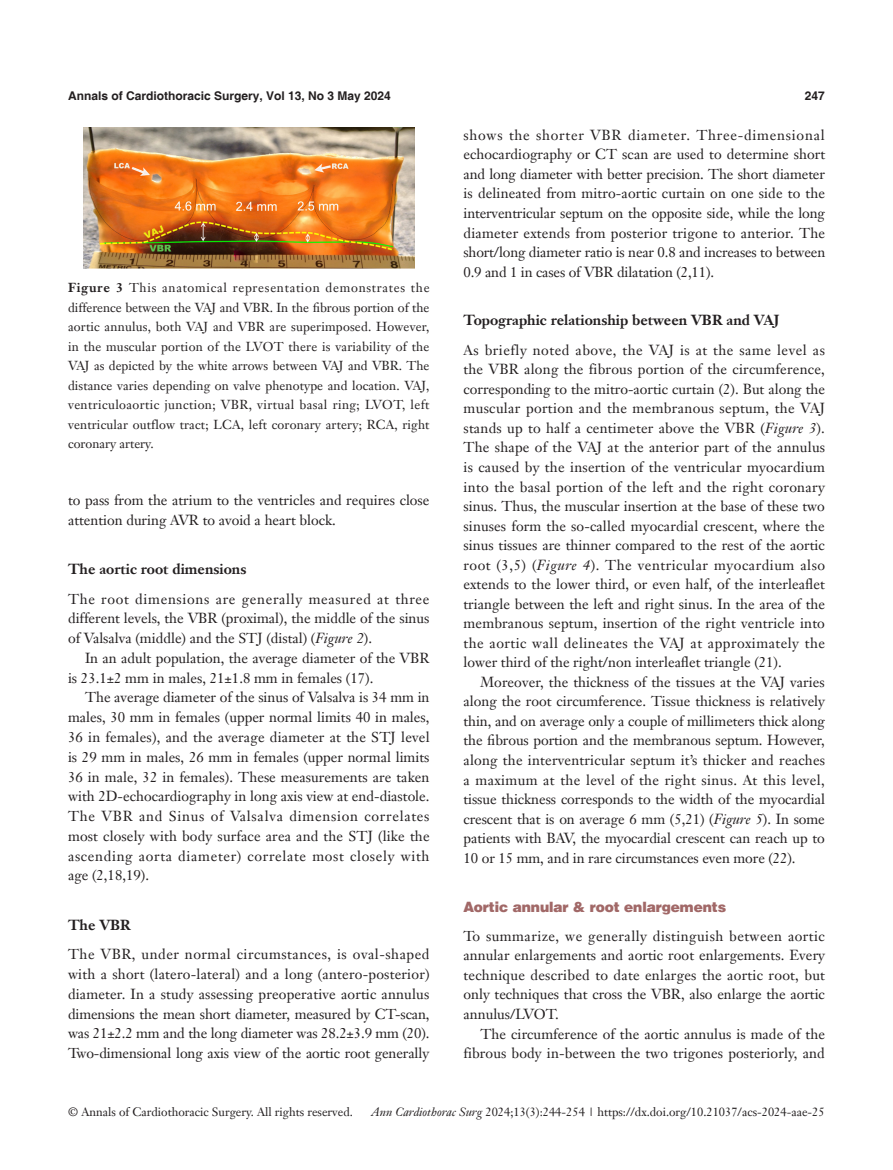
<style>
.page{position:relative;width:893px;height:1170px;background:#fff}
.page>*{position:absolute;margin:0;border:0;box-sizing:border-box;transform-origin:0 0}
.t1{font:14.25px/19.5px "Janson Text LT";color:#231f20;text-align:justify}
._2ji-6_5{font:700 14.25px "Janson Text LT";color:#231f20}
._1ji-6_5{font:900 14.25px "Helvetica";color:#a16867}
.tuzhu{font:12.75px/19.5px "Janson Text LT";letter-spacing:.015em;color:#231f20;text-align:justify}
.t2{font:12px "Janson Text LT";color:#231f20}
.t3{font:700 12px "Helvetica";color:#231f20}
.s1{font-weight:700}
.s2{font-style:italic}
</style>
<div class="page">
<img style="left:83px;top:128px;width:331px;height:140px">
<p class="t3" style="left:68px;top:88px;width:324px">Annals of Cardiothoracic Surgery, Vol 13, No 3 May 2024</p>
<p class="t3" style="left:805px;top:88px;width:22px">247</p>
<p class="tuzhu" style="left:68px;top:278px;width:363px"><span class="s1">Figure 3</span> This anatomical representation demonstrates the difference between the VAJ and VBR. In the fibrous portion of the aortic annulus, both VAJ and VBR are superimposed. However, in the muscular portion of the LVOT there is variability of the VAJ as depicted by the white arrows between VAJ and VBR. The distance varies depending on valve phenotype and location. VAJ, ventriculoaortic junction; VBR, virtual basal ring; LVOT, left ventricular outflow tract; LCA, left coronary artery; RCA, right coronary artery.</p>
<p class="t1" style="left:68px;top:490px;width:363px">to pass from the atrium to the ventricles and requires close attention during AVR to avoid a heart block.</p>
<p class="_2ji-6_5" style="left:68px;top:559px;width:180px">The aortic root dimensions</p>
<p class="t1" style="left:68px;top:588px;width:363px">The root dimensions are generally measured at three different levels, the VBR (proximal), the middle of the sinus of Valsalva (middle) and the STJ (distal) (<span class="s2">Figure 2</span>).</p>
<p class="t1" style="left:68px;top:648px;width:363px;text-indent:17px">In an adult population, the average diameter of the VBR is 23.1±2 mm in males, 21±1.8 mm in females (17).</p>
<p class="t1" style="left:68px;top:687px;width:363px;text-indent:17px">The average diameter of the sinus of Valsalva is 34 mm in males, 30 mm in females (upper normal limits 40 in males, 36 in females), and the average diameter at the STJ level is 29 mm in males, 26 mm in females (upper normal limits 36 in male, 32 in females). These measurements are taken with 2D-echocardiography in long axis view at end-diastole.<br>The VBR and Sinus of Valsalva dimension correlates most closely with body surface area and the STJ (like the ascending aorta diameter) correlate most closely with age (2,18,19).</p>
<p class="_2ji-6_5" style="left:68px;top:915px;width:64px">The VBR</p>
<p class="t1" style="left:68px;top:944px;width:363px">The VBR, under normal circumstances, is oval-shaped with a short (latero-lateral) and a long (antero-posterior) diameter. In a study assessing preoperative aortic annulus dimensions the mean short diameter, measured by CT-scan, was 21±2.2 mm and the long diameter was 28.2±3.9 mm (20).<br>Two-dimensional long axis view of the aortic root generally</p>
<p class="t1" style="left:463px;top:125px;width:363px">shows the shorter VBR diameter. Three-dimensional echocardiography or CT scan are used to determine short and long diameter with better precision. The short diameter is delineated from mitro-aortic curtain on one side to the interventricular septum on the opposite side, while the long diameter extends from posterior trigone to anterior. The short/long diameter ratio is near 0.8 and increases to between 0.9 and 1 in cases of VBR dilatation (2,11).</p>
<p class="_2ji-6_5" style="left:463px;top:311px;width:318px">Topographic relationship between VBR and VAJ</p>
<p class="t1" style="left:463px;top:340px;width:363px">As briefly noted above, the VAJ is at the same level as the VBR along the fibrous portion of the circumference, corresponding to the mitro-aortic curtain (2). But along the muscular portion and the membranous septum, the VAJ stands up to half a centimeter above the VBR (<span class="s2">Figure 3</span>).<br>The shape of the VAJ at the anterior part of the annulus is caused by the insertion of the ventricular myocardium into the basal portion of the left and the right coronary sinus. Thus, the muscular insertion at the base of these two sinuses form the so-called myocardial crescent, where the sinus tissues are thinner compared to the rest of the aortic root (3,5) (<span class="s2">Figure 4</span>). The ventricular myocardium also extends to the lower third, or even half, of the interleaflet triangle between the left and right sinus. In the area of the membranous septum, insertion of the right ventricle into the aortic wall delineates the VAJ at approximately the lower third of the right/non interleaflet triangle (21).</p>
<p class="t1" style="left:463px;top:672px;width:363px;text-indent:17px">Moreover, the thickness of the tissues at the VAJ varies along the root circumference. Tissue thickness is relatively thin, and on average only a couple of millimeters thick along the fibrous portion and the membranous septum. However, along the interventricular septum it’s thicker and reaches a maximum at the level of the right sinus. At this level, tissue thickness corresponds to the width of the myocardial crescent that is on average 6 mm (5,21) (<span class="s2">Figure 5</span>). In some patients with BAV, the myocardial crescent can reach up to 10 or 15 mm, and in rare circumstances even more (22).</p>
<p class="_1ji-6_5" style="left:463px;top:897px;width:264px">Aortic annular &amp; root enlargements</p>
<p class="t1" style="left:463px;top:925px;width:363px">To summarize, we generally distinguish between aortic annular enlargements and aortic root enlargements. Every technique described to date enlarges the aortic root, but only techniques that cross the VBR, also enlarge the aortic annulus/LVOT.</p>
<p class="t1" style="left:463px;top:1023px;width:363px;text-align:right">The circumference of the aortic annulus is made of the fibrous body in-between the two trigones posteriorly, and</p>
<p class="t2" style="left:68px;top:1104px;width:286px">© Annals of Cardiothoracic Surgery. All rights reserved.</p>
<p class="t2" style="left:372px;top:1104px;width:455px"><span class="s2">Ann Cardiothorac Surg</span> 2024;13(3):244-254 | https://dx.doi.org/10.21037/acs-2024-aae-25</p>
</div>
